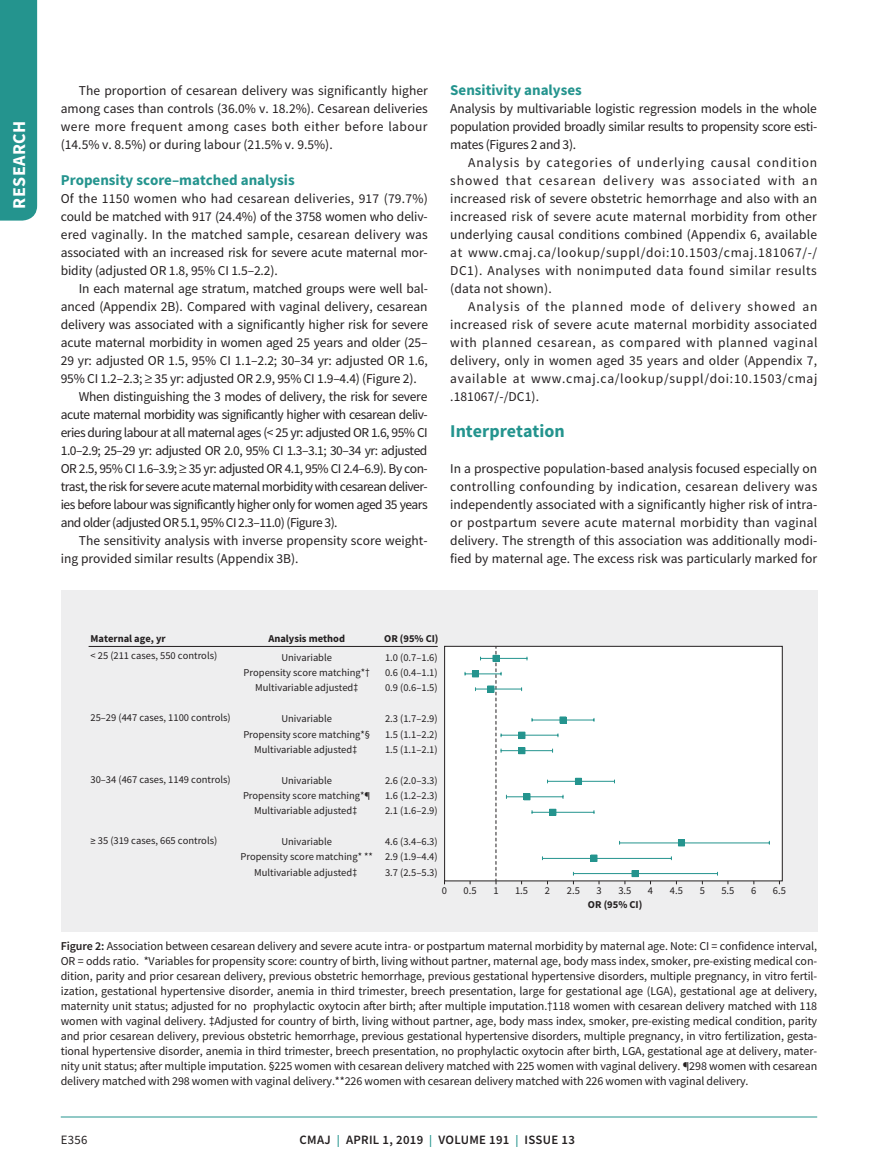
<style>
.page{position:relative;width:878px;height:1175px;background:#fff}
.page>*{position:absolute;margin:0;border:0;box-sizing:border-box;transform-origin:0 0}
.t1{font:700 18px "Source Sans Pro";color:#24948e}
.t2{font:700 18px "Source Sans Pro";letter-spacing:.025em;color:#fff}
.t3{font:700 15px "Source Sans Pro";color:#24948e}
.t4{font:13.5px/18px "Source Sans Pro";letter-spacing:-.01em;color:#231f20;text-align:justify}
.t5{font:13.5px "Source Sans Pro";letter-spacing:-.04em;color:#231f20}
.t6{font:13.5px "Source Sans Pro";letter-spacing:-.035em;color:#231f20}
.t7{font:600 12.75px "Source Sans Pro";letter-spacing:.025em;color:#231f20}
.t8{font:12.75px "Source Sans Pro";color:#231f20}
.t9{font:12px/15px "Source Sans Pro";letter-spacing:-.01em;color:#231f20;text-align:justify}
.t10{font:10.5px/15.3px "Source Sans Pro";color:#231f20;text-align:center}
.t11{font:700 10.5px "Source Sans Pro";color:#231f20}
.s1{font-weight:600}
.s2{font-size:12px;color:#24948e}
</style>
<div class="page">
<div style="left:0;top:0;width:37px;height:220px;background:#24948e"></div>
<hr style="left:61px;top:1116px;width:756px;height:1px;background:#24948e">
<div style="left:61px;top:590px;width:756px;height:341px;background:#eeeeef"></div>
<div style="left:444px;top:646px;width:338px;height:235px;background:#fff"></div>
<svg style="left:464px;top:648px;width:306px;height:236px"></svg>
<div style="left:631px;top:870px;width:7px;height:7px;border:1px solid #24948e"></div>
<div style="left:444px;top:646px;width:338px;height:235px;border:1px solid #231f20"></div>
<hr style="left:89px;top:646px;width:348px;height:1px;background:#231f20">
<h1 class="t2" style="left:7px;top:208px;width:89px;rotate:-90deg">RESEARCH</h1>
<p class="t4" style="left:61px;top:81px;width:369px;text-indent:18px">The proportion of cesarean delivery was significantly higher among cases than controls (36.0% v. 18.2%). Cesarean deliveries were more frequent among cases both either before labour (14.5% v. 8.5%) or during labour (21.5% v. 9.5%).</p>
<p class="t3" style="left:61px;top:169px;width:235px">Propensity score–matched analysis</p>
<p class="t4" style="left:61px;top:189px;width:368px">Of the 1150 women who had cesarean deliveries, 917 (79.7%) could be matched with 917 (24.4%) of the 3758 women who deliv&shy;ered vaginally. In the matched sample, cesarean delivery was associated with an increased risk for severe acute maternal mor&shy;bidity (adjusted OR 1.8, 95% CI 1.5–2.2).</p>
<p class="t4" style="left:79px;top:279px;width:350px">In each maternal age stratum, matched groups were well bal-</p>
<p class="t4" style="left:61px;top:297px;width:368px">anced (Appendix 2B). Compared with vaginal delivery, cesarean</p>
<p class="t4" style="left:61px;top:315px;width:369px">delivery was associated with a significantly higher risk for severe</p>
<p class="t4" style="left:61px;top:333px;width:368px">acute maternal morbidity in women aged 25 years and older (25–</p>
<p class="t4" style="left:61px;top:351px;width:368px">29 yr: adjusted OR 1.5, 95% CI 1.1–2.2; 30–34 yr: adjusted OR 1.6,</p>
<p class="t4" style="left:61px;top:369px;width:357px">95% CI 1.2–2.3; ≥ 35 yr: adjusted OR 2.9, 95% CI 1.9–4.4) (Figure 2).</p>
<p class="t4" style="left:79px;top:387px;width:350px">When distinguishing the 3 modes of delivery, the risk for severe</p>
<p class="t5" style="left:61px;top:405px;width:368px">acute maternal morbidity was significantly higher with cesarean deliv-</p>
<p class="t5" style="left:61px;top:423px;width:368px">eries during labour at all maternal ages (&lt; 25 yr: adjusted OR 1.6, 95% CI</p>
<p class="t6" style="left:61px;top:441px;width:368px">1.0–2.9; 25–29 yr: adjusted OR 2.0, 95% CI 1.3–3.1; 30–34 yr: adjusted</p>
<p class="t5" style="left:61px;top:459px;width:368px">OR 2.5, 95% CI 1.6–3.9; ≥ 35 yr: adjusted OR 4.1, 95% CI 2.4–6.9). By con-</p>
<p class="t5" style="left:61px;top:477px;width:368px">trast, the risk for severe acute maternal morbidity with cesarean deliver-</p>
<p class="t5" style="left:61px;top:495px;width:368px">ies before labour was significantly higher only for women aged 35 years</p>
<p class="t5" style="left:61px;top:513px;width:278px">and older (adjusted OR 5.1, 95% CI 2.3–11.0) (Figure 3).</p>
<p class="t4" style="left:79px;top:531px;width:350px">The sensitivity analysis with inverse propensity score weight-</p>
<p class="t4" style="left:61px;top:549px;width:239px">ing provided similar results (Appendix 3B).</p>
<p class="t3" style="left:450px;top:79px;width:133px">Sensitivity analyses</p>
<p class="t4" style="left:450px;top:99px;width:368px">Analysis by multivariable logistic regression models in the whole population provided broadly similar results to propensity score esti&shy;mates (Figures 2 and 3).</p>
<p class="t4" style="left:450px;top:153px;width:368px;text-indent:18px">Analysis by categories of underlying causal condition showed that cesarean delivery was associated with an increased risk of severe obstetric hemorrhage and also with an increased risk of severe acute maternal morbidity from other underlying causal conditions combined (Appendix 6, available at www.cmaj.ca/lookup/suppl/doi:10.1503/cmaj.181067/-/ DC1). Analyses with nonimputed data found similar results (data not shown).</p>
<p class="t4" style="left:450px;top:297px;width:369px;text-indent:18px">Analysis of the planned mode of delivery showed an increased risk of severe acute maternal morbidity associated with planned cesarean, as compared with planned vaginal delivery, only in women aged 35 years and older (Appendix 7, available at www.cmaj.ca/lookup/suppl/doi:10.1503/cmaj .181067/-/DC1).</p>
<h1 class="t1" style="left:450px;top:418px;width:116px">Interpretation</h1>
<p class="t4" style="left:450px;top:459px;width:368px">In a prospective population-based analysis focused especially on controlling confounding by indication, cesarean delivery was independently associated with a significantly higher risk of intra&shy;or postpartum severe acute maternal morbidity than vaginal delivery. The strength of this association was additionally modi&shy;fied by maternal age. The excess risk was particularly marked for</p>
<p class="t11" style="left:90px;top:631px;width:77px">Maternal age, yr</p>
<p class="t10" style="left:90px;top:649px;width:128px">&lt; 25 (211 cases, 550 controls)</p>
<p class="t10" style="left:90px;top:710px;width:142px">25–29 (447 cases, 1100 controls)</p>
<p class="t10" style="left:90px;top:772px;width:142px">30–34 (467 cases, 1149 controls)</p>
<p class="t10" style="left:90px;top:833px;width:128px">≥ 35 (319 cases, 665 controls)</p>
<p class="t11" style="left:268px;top:631px;width:78px">Analysis method</p>
<p class="t10" style="left:243px;top:650px;width:128px">Univariable<br>Propensity score matching*†<br>Multivariable adjusted‡</p>
<p class="t10" style="left:243px;top:711px;width:128px">Univariable<br>Propensity score matching*§<br>Multivariable adjusted‡</p>
<p class="t10" style="left:243px;top:773px;width:129px">Univariable<br>Propensity score matching*¶<br>Multivariable adjusted‡</p>
<p class="t10" style="left:240px;top:834px;width:134px">Univariable<br>Propensity score matching* **<br>Multivariable adjusted‡</p>
<p class="t11" style="left:384px;top:631px;width:56px">OR (95% CI)</p>
<p class="t10" style="left:385px;top:650px;width:54px;text-align:justify">1.0 (0.7–1.6)<br>0.6 (0.4–1.1)<br>0.9 (0.6–1.5)</p>
<p class="t10" style="left:385px;top:711px;width:54px;text-align:justify">2.3 (1.7–2.9)<br>1.5 (1.1–2.2)<br>1.5 (1.1–2.1)</p>
<p class="t10" style="left:385px;top:773px;width:54px;text-align:justify">2.6 (2.0–3.3)<br>1.6 (1.2–2.3)<br>2.1 (1.6–2.9)</p>
<p class="t10" style="left:385px;top:834px;width:54px;text-align:justify">4.6 (3.4–6.3)<br>2.9 (1.9–4.4)<br>3.7 (2.5–5.3)</p>
<p class="t10" style="left:442px;top:884px;width:7px">0</p>
<p class="t10" style="left:463px;top:884px;width:15px">0.5</p>
<p class="t10" style="left:493px;top:884px;width:7px">1</p>
<p class="t10" style="left:515px;top:884px;width:15px">1.5</p>
<p class="t10" style="left:545px;top:884px;width:7px">2</p>
<p class="t10" style="left:567px;top:884px;width:15px">2.5</p>
<p class="t10" style="left:596px;top:884px;width:7px">3</p>
<p class="t10" style="left:618px;top:884px;width:15px">3.5</p>
<p class="t10" style="left:648px;top:884px;width:7px">4</p>
<p class="t10" style="left:670px;top:884px;width:15px">4.5</p>
<p class="t10" style="left:699px;top:884px;width:7px">5</p>
<p class="t10" style="left:721px;top:884px;width:15px">5.5</p>
<p class="t10" style="left:751px;top:884px;width:7px">6</p>
<p class="t10" style="left:772px;top:884px;width:15px">6.5</p>
<p class="t11" style="left:588px;top:897px;width:56px">OR (95% CI)</p>
<p class="t9" style="left:61px;top:938px;width:758px"><span class="s1">Figure 2:</span> Association between cesarean delivery and severe acute intra- or postpartum maternal morbidity by maternal age. Note: CI = confidence interval, OR = odds ratio. *Variables for propensity score: country of birth, living without partner, maternal age, body mass index, smoker, pre-existing medical con&shy;dition, parity and prior cesarean delivery, previous obstetric hemorrhage, previous gestational hypertensive disorders, multiple pregnancy, in vitro fertil&shy;ization, gestational hypertensive disorder, anemia in third trimester, breech presentation, large for gestational age (LGA), gestational age at delivery, maternity unit status; adjusted for no prophylactic oxytocin after birth; after multiple imputation.†118 women with cesarean delivery matched with 118 women with vaginal delivery. ‡Adjusted for country of birth, living without partner, age, body mass index, smoker, pre-existing medical condition, parity and prior cesarean delivery, previous obstetric hemorrhage, previous gestational hypertensive disorders, multiple pregnancy, in vitro fertilization, gesta&shy;tional hypertensive disorder, anemia in third trimester, breech presentation, no prophylactic oxytocin after birth, LGA, gestational age at delivery, mater&shy;nity unit status; after multiple imputation. §225 women with cesarean delivery matched with 225 women with vaginal delivery. ¶298 women with cesarean delivery matched with 298 women with vaginal delivery.**226 women with cesarean delivery matched with 226 women with vaginal delivery.</p>
<p class="t8" style="left:61px;top:1132px;width:28px">E356</p>
<p class="t7" style="left:299px;top:1131px;width:277px">CMAJ <span class="s2">|</span> APRIL 1, 2019 <span class="s2">|</span> VOLUME 191 <span class="s2">|</span> ISSUE 13</p>
</div>
